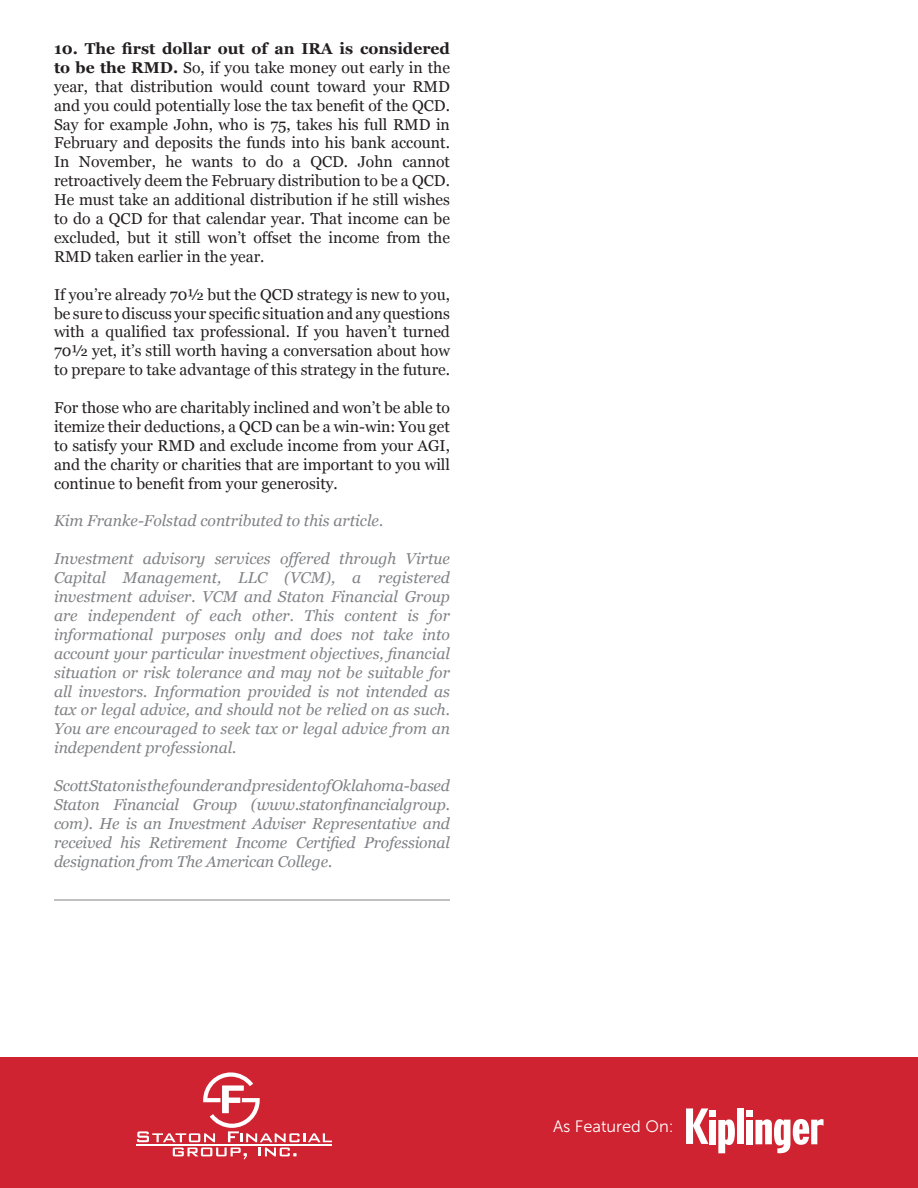
<style>
.page{position:relative;width:918px;height:1188px;background:#fff}
.page>*{position:absolute;margin:0;border:0;box-sizing:border-box;transform-origin:0 0}
.t1{font:16.5px "Museo Sans 300";color:#fff}
.t2{font:15.75px/18.9px "Georgia";color:#231f20;text-align:justify}
.t3{font:italic 15.75px/18.9px "Georgia";color:#808285;text-align:justify}
.s1{font-weight:700}
</style>
<div class="page">
<div style="left:0;top:1058px;width:918px;height:130px;background:#cf2331"></div>
<svg style="left:686px;top:1108px;width:22px;height:36px"></svg>
<div style="left:710px;top:1120px;width:6px;height:24px;background:#fff"></div>
<svg style="left:718px;top:1119px;width:17px;height:34px"></svg>
<svg style="left:756px;top:1119px;width:68px;height:35px"></svg>
<div style="left:710px;top:1110px;width:6px;height:7px;background:#fff"></div>
<div style="left:746px;top:1120px;width:6px;height:24px;background:#fff"></div>
<div style="left:737px;top:1109px;width:6px;height:35px;background:#fff"></div>
<div style="left:746px;top:1110px;width:6px;height:7px;background:#fff"></div>
<hr style="left:54px;top:900px;width:396px;height:1px;background:#808285">
<svg style="left:173px;top:1148px;width:74px;height:11px"></svg>
<svg style="left:259px;top:1148px;width:38px;height:8px"></svg>
<hr style="left:137px;top:1144px;width:195px;height:2px;background:#fff">
<svg style="left:137px;top:1072px;width:195px;height:70px"></svg>
<p class="t2" style="left:54px;top:39px;width:398px"><span class="s1">10. The first dollar out of an IRA is considered to be the RMD.</span> So, if you take money out early in the year, that distribution would count toward your RMD and you could potentially lose the tax benefit of the QCD.<br>Say for example John, who is 75, takes his full RMD in February and deposits the funds into his bank account.<br>In November, he wants to do a QCD. John cannot retroactively deem the February distribution to be a QCD.<br>He must take an additional distribution if he still wishes to do a QCD for that calendar year. That income can be excluded, but it still won’t offset the income from the RMD taken earlier in the year.</p>
<p class="t2" style="left:54px;top:285px;width:397px">If you’re already 70½ but the QCD strategy is new to you, be sure to discuss your specific situation and any questions with a qualified tax professional. If you haven’t turned 70½ yet, it’s still worth having a conversation about how to prepare to take advantage of this strategy in the future.</p>
<p class="t2" style="left:54px;top:398px;width:397px">For those who are charitably inclined and won’t be able to itemize their deductions, a QCD can be a win-win: You get to satisfy your RMD and exclude income from your AGI, and the charity or charities that are important to you will continue to benefit from your generosity.</p>
<p class="t3" style="left:54px;top:511px;width:331px">Kim Franke-Folstad contributed to this article.</p>
<p class="t3" style="left:54px;top:549px;width:398px">Investment advisory services offered through Virtue Capital Management, LLC (VCM), a registered investment adviser. VCM and Staton Financial Group are independent of each other. This content is for informational purposes only and does not take into account your particular investment objectives, financial situation or risk tolerance and may not be suitable for all investors. Information provided is not intended as tax or legal advice, and should not be relied on as such.<br>You are encouraged to seek tax or legal advice from an independent professional.</p>
<p class="t3" style="left:54px;top:775px;width:398px">Scott Staton is the founder and president of Oklahoma-based Staton Financial Group (www.statonfinancialgroup. com). He is an Investment Adviser Representative and received his Retirement Income Certified Professional designation from The American College.</p>
<p class="t1" style="left:553px;top:1118px;width:122px">As Featured On:</p>
</div>
